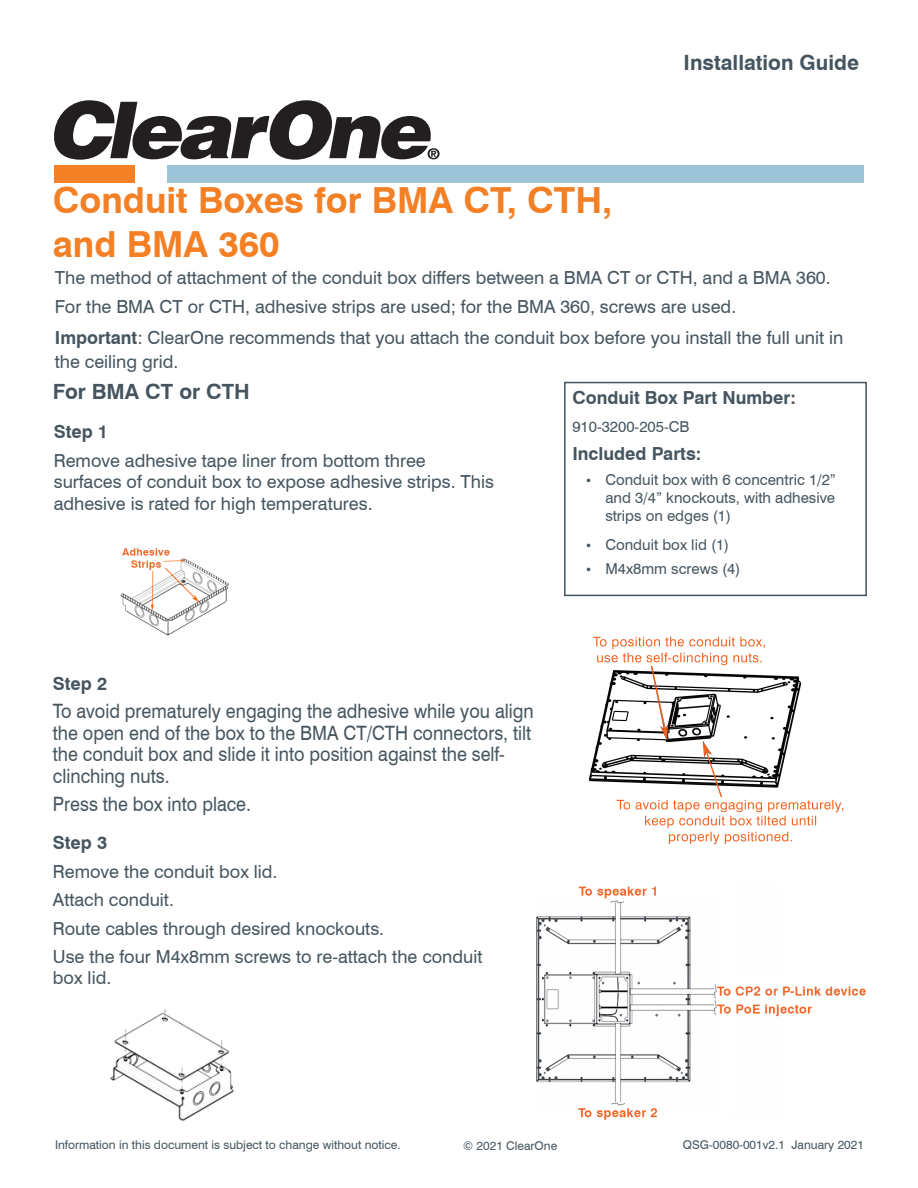
<style>
.page{position:relative;width:918px;height:1188px;background:#fff}
.page>*{position:absolute;margin:0;border:0;box-sizing:border-box;transform-origin:0 0}
.t1{font:700 36px/43.2px "Swiss 721 BT";color:#f48026}
.t2{font:700 21px "Swiss 721 BT";color:#45555f}
.Parag_Body_Sm_Space{font:19.8px/21.6px "Swiss 721 BT";color:#45555f;scale:.91 1}
.Parag_Body_Sm_Space-2{font:18px/21.6px "Swiss 721 BT";color:#45555f}
.Paragraph_Style_2{font:18px/21.6px "Swiss 721 BT";color:#45555f}
.Parag_Body_Sm_Space-3{font:700 18px "Swiss 721 BT";color:#45555f}
.Parag_Body_Sm_Space-4{font:15px/18px "Swiss 721 BT";color:#45555f;text-align:justify}
.t3{font:12px "Swiss 721 BT";color:#45555f}
.s1{font-weight:700}
.s2{font-size:12px}
</style>
<div class="page">
<div style="left:167px;top:165px;width:697px;height:18px;background:#9ec4da"></div>
<div style="left:54px;top:165px;width:81px;height:18px;background:#f48026"></div>
<svg style="left:54px;top:100px;width:386px;height:60px"></svg>
<div style="left:564px;top:382px;width:303px;height:214px;border:2px solid #45555f"></div>
<img style="left:536px;top:886px;width:329px;height:234px">
<img style="left:120px;top:548px;width:109px;height:87px">
<img style="left:588px;top:636px;width:256px;height:209px">
<img style="left:645px;top:647px;width:23px;height:94px">
<img style="left:703px;top:741px;width:33px;height:99px">
<img style="left:593px;top:637px;width:14px;height:10px">
<img style="left:636px;top:637px;width:119px;height:10px">
<img style="left:623px;top:653px;width:129px;height:12px">
<img style="left:617px;top:800px;width:216px;height:10px">
<img style="left:645px;top:816px;width:171px;height:10px">
<img style="left:710px;top:832px;width:78px;height:12px">
<img style="left:110px;top:1009px;width:124px;height:112px">
<h1 class="t1" style="left:53px;top:179px;width:561px">Conduit Boxes for BMA CT, CTH, and BMA 360</h1>
<p class="t2" style="left:684px;top:50px;width:177px">Installation Guide</p>
<p class="Parag_Body_Sm_Space-2" style="left:55px;top:267px;width:777px">The method of attachment of the conduit box differs between a BMA CT or CTH, and a BMA 360.</p>
<p class="Parag_Body_Sm_Space-2" style="left:55px;top:295px;width:683px">For the BMA CT or CTH, adhesive strips are used; for the BMA 360, screws are used.</p>
<p class="Parag_Body_Sm_Space-2" style="left:55px;top:325px;width:790px;line-height:24px"><span class="s1">Important</span>: ClearOne recommends that you attach the conduit box before you install the full unit in the ceiling grid.</p>
<p class="t2" style="left:53px;top:379px;width:198px">For BMA CT or CTH</p>
<p class="Parag_Body_Sm_Space-3" style="left:572px;top:386px;width:225px">Conduit Box Part Number:</p>
<p class="Parag_Body_Sm_Space-4" style="left:572px;top:418px;width:119px">910-3200-205-CB</p>
<p class="Parag_Body_Sm_Space-3" style="left:572px;top:443px;width:131px">Included Parts:</p>
<p class="Parag_Body_Sm_Space-4" style="left:605px;top:471px;width:232px;text-indent:-20px"><span class="s2">•</span> Conduit box with 6 concentric 1/2” and 3/4” knockouts, with adhesive strips on edges (1)</p>
<p class="Parag_Body_Sm_Space-4" style="left:585px;top:535px;width:146px"><span class="s2">•</span> Conduit box lid (1)</p>
<p class="Parag_Body_Sm_Space-4" style="left:585px;top:560px;width:157px"><span class="s2">•</span> M4x8mm screws (4)</p>
<p class="Parag_Body_Sm_Space-3" style="left:54px;top:421px;width:56px">Step 1</p>
<p class="Parag_Body_Sm_Space-2" style="left:54px;top:449px;width:442px">Remove adhesive tape liner from bottom three surfaces of conduit box to expose adhesive strips. This adhesive is rated for high temperatures.</p>
<p class="Parag_Body_Sm_Space-3" style="left:53px;top:672px;width:56px">Step 2</p>
<p class="Parag_Body_Sm_Space" style="left:53px;top:700px;width:530px">To avoid prematurely engaging the adhesive while you align the open end of the box to the BMA CT/CTH connectors, tilt the conduit box and slide it into position against the self&shy;clinching nuts.</p>
<p class="Parag_Body_Sm_Space" style="left:53px;top:793px;width:219px">Press the box into place.</p>
<p class="Parag_Body_Sm_Space-3" style="left:53px;top:832px;width:56px">Step 3</p>
<p class="Paragraph_Style_2" style="left:53px;top:860px;width:226px">Remove the conduit box lid.</p>
<p class="Paragraph_Style_2" style="left:53px;top:889px;width:123px">Attach conduit.</p>
<p class="Paragraph_Style_2" style="left:53px;top:917px;width:333px">Route cables through desired knockouts.</p>
<p class="Paragraph_Style_2" style="left:53px;top:946px;width:431px">Use the four M4x8mm screws to re-attach the conduit box lid.</p>
<p class="t3" style="left:55px;top:1137px;width:347px">Information in this document is subject to change without notice.</p>
<p class="t3" style="left:463px;top:1139px;width:95px">© 2021 ClearOne</p>
<p class="t3" style="left:683px;top:1138px;width:183px">QSG-0080-001v2.1 January 2021</p>
</div>
